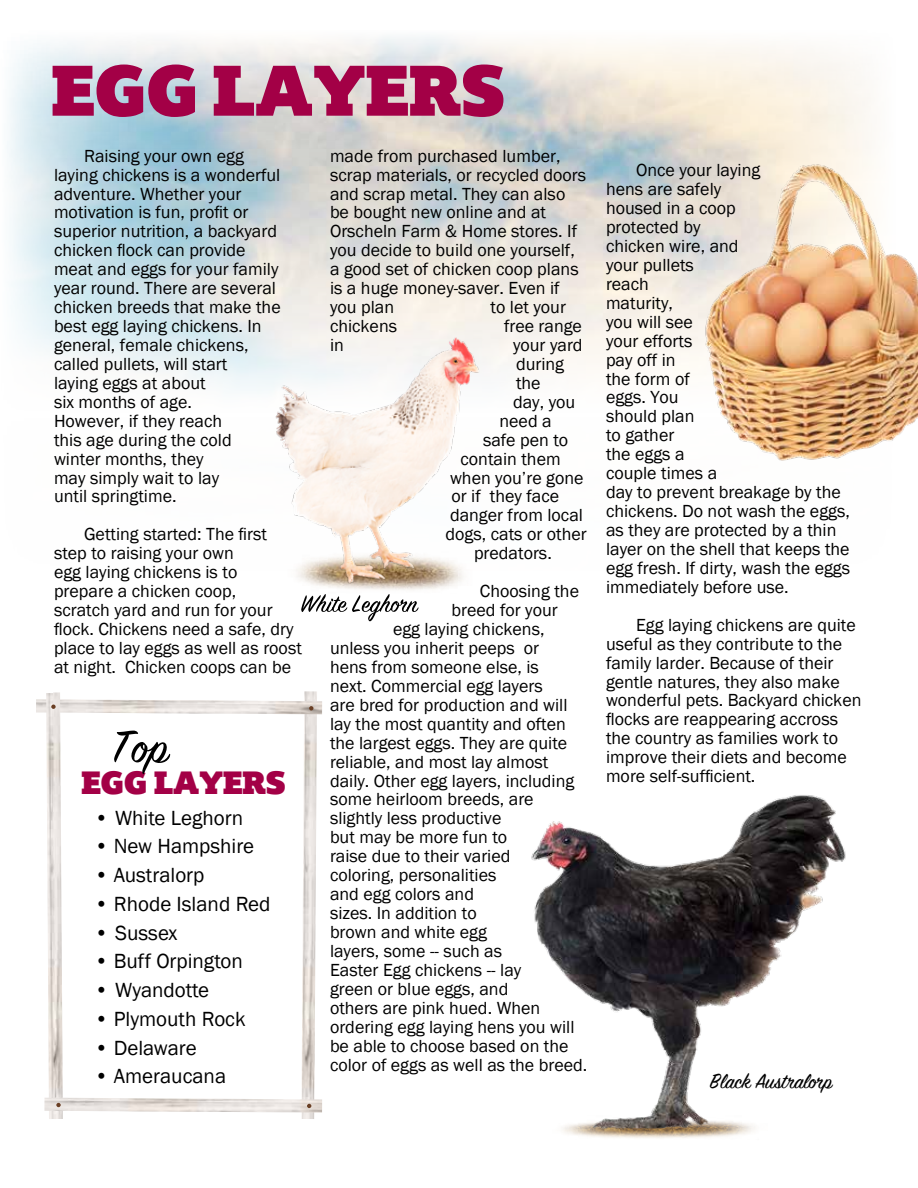
<style>
.page{position:relative;width:918px;height:1188px;background:#fff}
.page>*{position:absolute;margin:0;border:0;box-sizing:border-box;transform-origin:0 0}
.t1{font:70.5px "Plume Ad";letter-spacing:-.02em;color:#a30046}
.t2{font:50.55px "Sign Painter House Script";color:#000}
.t3{font:31.8px "Plume Ad";letter-spacing:-.02em;color:#a30046}
.t4{font:22.8px "Sign Painter House Script";color:#000}
.t5{font:21px "Franklin Gothic";color:#000}
.t6{font:18px/18.9px "Franklin Gothic";color:#000}
</style>
<div class="page">
<img style="left:301px;top:691px;width:16px;height:428px">
<img style="left:46px;top:692px;width:17px;height:427px">
<svg style="left:309px;top:706px;width:4px;height:4px"></svg>
<svg style="left:51px;top:705px;width:5px;height:4px"></svg>
<img style="left:44px;top:1098px;width:278px;height:15px">
<svg style="left:307px;top:1104px;width:4px;height:4px"></svg>
<svg style="left:56px;top:1103px;width:5px;height:4px"></svg>
<img style="left:272px;top:297px;width:211px;height:295px">
<img style="left:531px;top:795px;width:315px;height:343px">
<img style="left:696px;top:122px;width:222px;height:339px">
<svg style="left:301px;top:594px;width:118px;height:27px"></svg>
<h1 class="t1" style="left:51px;top:45px;width:456px">EGG LAYERS</h1>
<p class="t6" style="left:54px;top:147px;width:228px;text-indent:30px">Raising your own egg laying chickens is a wonderful adventure. Whether your motivation is fun, profit or superior nutrition, a backyard chicken flock can provide meat and eggs for your family year round. There are several chicken breeds that make the best egg laying chickens. In general, female chickens, called pullets, will start<br>laying eggs at about<br>six months of age.<br>However, if they reach<br>this age during the cold winter months, they<br>may simply wait to lay<br>until springtime.</p>
<p class="t6" style="left:54px;top:525px;width:249px;text-indent:30px">Getting started: The first step to raising your own<br>egg laying chickens is to<br>prepare a chicken coop,<br>scratch yard and run for your flock. Chickens need a safe, dry place to lay eggs as well as roost at night. Chicken coops can be</p>
<p class="t6" style="left:330px;top:147px;width:258px">made from purchased lumber, scrap materials, or recycled doors and scrap metal. They can also be bought new online and at<br>Orscheln Farm &amp; Home stores. If you decide to build one yourself, a good set of chicken coop plans is a huge money-saver. Even if you plan</p>
<p class="t6" style="left:491px;top:298px;width:77px">to let your</p>
<p class="t6" style="left:330px;top:317px;width:69px">chickens</p>
<p class="t6" style="left:504px;top:317px;width:80px">free range</p>
<p class="t6" style="left:330px;top:336px;width:15px">in</p>
<p class="t6" style="left:513px;top:336px;width:71px">your yard</p>
<p class="t6" style="left:516px;top:355px;width:50px">during</p>
<p class="t6" style="left:516px;top:374px;width:26px">the</p>
<p class="t6" style="left:513px;top:393px;width:64px">day, you</p>
<p class="t6" style="left:500px;top:412px;width:54px">need a</p>
<p class="t6" style="left:483px;top:431px;width:87px">safe pen to</p>
<p class="t6" style="left:460px;top:450px;width:102px">contain them</p>
<p class="t6" style="left:450px;top:468px;width:135px">when you’re gone</p>
<p class="t6" style="left:452px;top:487px;width:109px">or if they face</p>
<p class="t6" style="left:450px;top:506px;width:135px">danger from local</p>
<p class="t6" style="left:446px;top:525px;width:143px">dogs, cats or other</p>
<p class="t6" style="left:474px;top:544px;width:79px">predators.</p>
<p class="t6" style="left:480px;top:582px;width:101px">Choosing the</p>
<p class="t6" style="left:452px;top:601px;width:108px">breed for your</p>
<p class="t6" style="left:393px;top:620px;width:153px">egg laying chickens,</p>
<p class="t6" style="left:330px;top:639px;width:211px">unless you inherit peeps or</p>
<p class="t6" style="left:330px;top:658px;width:211px">hens from someone else, is</p>
<p class="t6" style="left:330px;top:677px;width:214px">next. Commercial egg layers</p>
<p class="t6" style="left:330px;top:696px;width:239px">are bred for production and will</p>
<p class="t6" style="left:330px;top:715px;width:237px">lay the most quantity and often</p>
<p class="t6" style="left:330px;top:734px;width:239px">the largest eggs. They are quite</p>
<p class="t6" style="left:330px;top:753px;width:220px">reliable, and most lay almost</p>
<p class="t6" style="left:330px;top:771px;width:246px">daily. Other egg layers, including</p>
<p class="t6" style="left:330px;top:790px;width:205px">some heirloom breeds, are</p>
<p class="t6" style="left:330px;top:809px;width:173px">slightly less productive</p>
<p class="t6" style="left:330px;top:828px;width:179px">but may be more fun to</p>
<p class="t6" style="left:330px;top:847px;width:182px">raise due to their varied</p>
<p class="t6" style="left:330px;top:866px;width:168px">coloring, personalities</p>
<p class="t6" style="left:330px;top:885px;width:146px">and egg colors and</p>
<p class="t6" style="left:330px;top:904px;width:148px">sizes. In addition to</p>
<p class="t6" style="left:330px;top:923px;width:158px">brown and white egg</p>
<p class="t6" style="left:330px;top:942px;width:174px">layers, some -- such as</p>
<p class="t6" style="left:330px;top:961px;width:193px">Easter Egg chickens -- lay</p>
<p class="t6" style="left:330px;top:980px;width:180px">green or blue eggs, and</p>
<p class="t6" style="left:330px;top:999px;width:212px">others are pink hued. When</p>
<p class="t6" style="left:330px;top:1018px;width:246px">ordering egg laying hens you will</p>
<p class="t6" style="left:330px;top:1037px;width:240px">be able to choose based on the</p>
<p class="t6" style="left:330px;top:1056px;width:259px">color of eggs as well as the breed.</p>
<h2 class="t2" style="left:112px;top:716px;width:61px">Top</h2>
<h3 class="t3" style="left:81px;top:762px;width:206px">EGG LAYERS</h3>
<p class="t5" style="left:94px;top:805px;width:150px">• White Leghorn</p>
<p class="t5" style="left:94px;top:833px;width:161px">• New Hampshire</p>
<p class="t5" style="left:94px;top:862px;width:111px">• Australorp</p>
<p class="t5" style="left:94px;top:891px;width:178px">• Rhode Island Red</p>
<p class="t5" style="left:94px;top:920px;width:85px">• Sussex</p>
<p class="t5" style="left:94px;top:948px;width:150px">• Buff Orpington</p>
<p class="t5" style="left:94px;top:977px;width:116px">• Wyandotte</p>
<p class="t5" style="left:94px;top:1006px;width:153px">• Plymouth Rock</p>
<p class="t5" style="left:94px;top:1035px;width:104px">• Delaware</p>
<p class="t5" style="left:94px;top:1063px;width:133px">• Ameraucana</p>
<p class="t6" style="left:606px;top:161px;width:246px;text-indent:30px">Once your laying<br>hens are safely<br>housed in a coop<br>protected by<br>chicken wire, and<br>your pullets<br>reach<br>maturity,<br>you will see<br>your efforts<br>pay off in<br>the form of<br>eggs. You<br>should plan<br>to gather<br>the eggs a<br>couple times a<br>day to prevent breakage by the chickens. Do not wash the eggs, as they are protected by a thin layer on the shell that keeps the egg fresh. If dirty, wash the eggs immediately before use.</p>
<p class="t6" style="left:606px;top:616px;width:257px;text-indent:30px">Egg laying chickens are quite useful as they contribute to the family larder. Because of their gentle natures, they also make wonderful pets. Backyard chicken flocks are reappearing accross the country as families work to improve their diets and become more self-sufficient.</p>
<p class="t4" style="left:710px;top:1067px;width:124px">Black Australorp</p>
</div>
